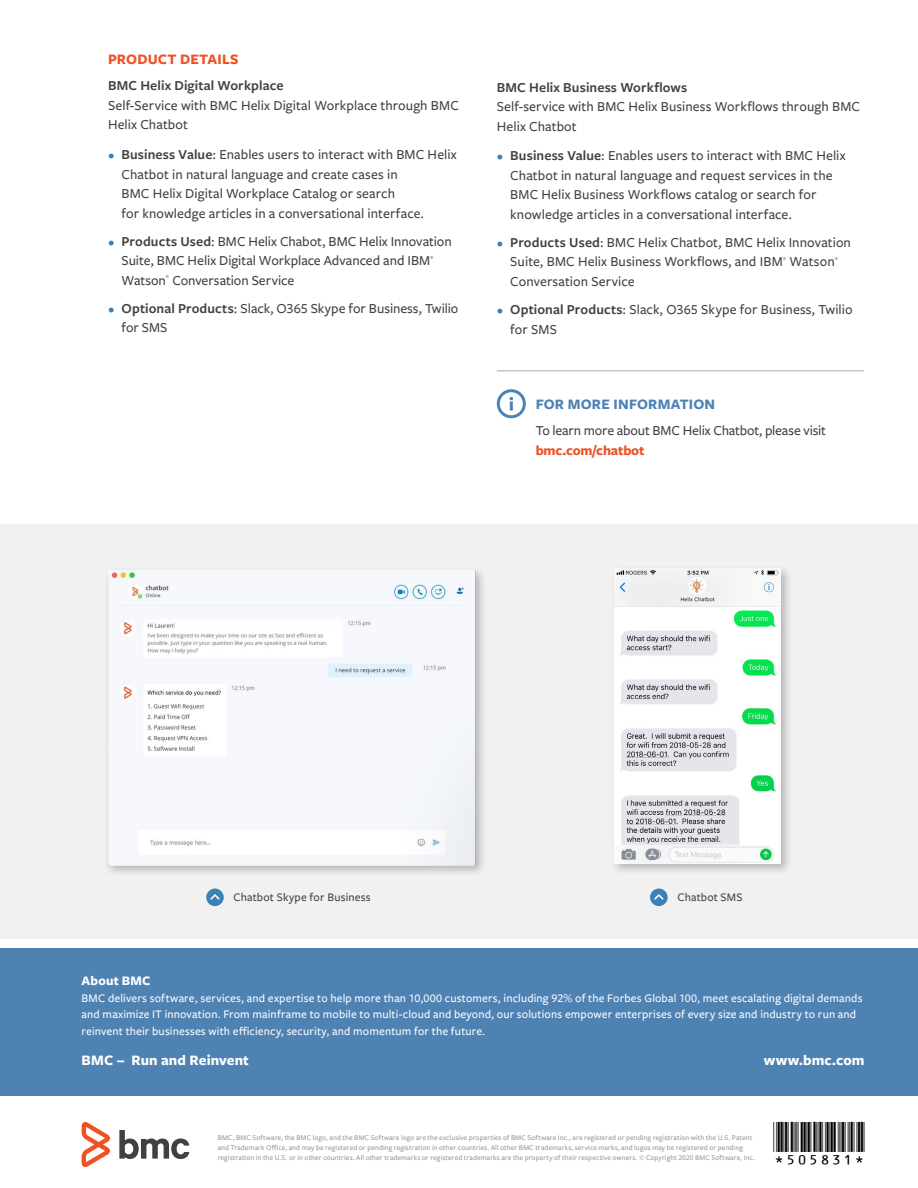
<style>
.page{position:relative;width:918px;height:1188px;background:#fff}
.page>*{position:absolute;margin:0;border:0;box-sizing:border-box;transform-origin:0 0}
.t1{font:30px "BC39 HI Tall HR";color:#000}
.t2{font:700 15px "Freight Sans Pro";letter-spacing:.005em;color:#fff}
.t3{font:700 15px "Freight Sans Pro";letter-spacing:.01em;color:#4d82b4}
.t4{font:700 15px "Freight Sans Pro";letter-spacing:.01em;color:#f05123}
.t5{font:500 14.25px/19.5px "Freight Sans Pro";letter-spacing:.005em;color:#414042}
.t6{font:600 14.25px "Freight Sans Pro";letter-spacing:.01em;color:#414042}
.t7{font:700 14.25px "Freight Sans Pro";letter-spacing:-.01em;color:#f05123}
.t8{font:700 13.5px "Freight Sans Pro";letter-spacing:.015em;color:#fff}
.t9{font:500 12px/16.5px "Freight Sans Pro";letter-spacing:.015em;color:#fff}
.t10{font:500 12px "Freight Sans Pro";letter-spacing:.015em;color:#414042}
.t11{font:500 7.5px/9.8px "Freight Sans Pro";letter-spacing:.01em;color:#939598}
.t12{font:500 4.65px "Freight Sans Pro";color:#414042}
.s1{font-weight:700;font-size:12.75px;color:#3a80b3}
.s2{font-weight:600}
</style>
<div class="page">
<div style="left:0;top:948px;width:918px;height:148px;background:#4e82b3"></div>
<svg style="left:119px;top:1130px;width:70px;height:29px"></svg>
<svg style="left:82px;top:1122px;width:28px;height:45px"></svg>
<div style="left:0;top:524px;width:918px;height:415px;background:#f1f1f2"></div>
<div style="left:103px;top:566px;width:384px;height:311px;background:#000;opacity:.25"></div>
<img style="left:108px;top:570px;width:368px;height:295px">
<div style="left:206px;top:889px;width:18px;height:17px;background:#3b82b4;border-radius:50%"></div>
<svg style="left:210px;top:894px;width:10px;height:6px"></svg>
<div style="left:650px;top:889px;width:18px;height:17px;background:#3b82b4;border-radius:50%"></div>
<svg style="left:654px;top:894px;width:10px;height:6px"></svg>
<div style="left:611px;top:564px;width:181px;height:312px;background:#000;opacity:.25"></div>
<img style="left:615px;top:569px;width:166px;height:295px">
<div style="left:497px;top:389px;width:29px;height:29px;border:3px solid #4d82b4;border-radius:50%"></div>
<svg style="left:510px;top:397px;width:3px;height:14px"></svg>
<hr style="left:497px;top:370px;width:367px;height:1px;background:#a8aaad">
<p class="t4" style="left:108px;top:49px;width:132px">PRODUCT DETAILS</p>
<p class="t6" style="left:108px;top:76px;width:177px">BMC Helix Digital Workplace</p>
<p class="t5" style="left:108px;top:95px;width:352px">Self-Service with BMC Helix Digital Workplace through BMC<br>Helix Chatbot</p>
<p class="t5" style="left:122px;top:144px;width:337px;text-indent:-14px"><span class="s1">•</span> <span class="s2">Business Value</span>: Enables users to interact with BMC Helix Chatbot in natural language and create cases in<br>BMC Helix Digital Workplace Catalog or search<br>for knowledge articles in a conversational interface.</p>
<p class="t5" style="left:108px;top:231px;width:345px;text-align:center"><span class="s1">•</span> <span class="s2">Products Used</span>: BMC Helix Chabot, BMC Helix Innovation<br>Suite, BMC Helix Digital Workplace Advanced and IBM</p>
<p class="t12" style="left:430px;top:254px;width:5px">®</p>
<p class="t5" style="left:122px;top:270px;width:46px">Watson</p>
<p class="t12" style="left:166px;top:274px;width:5px">®</p>
<p class="t5" style="left:172px;top:270px;width:123px">Conversation Service</p>
<p class="t5" style="left:122px;top:298px;width:338px;text-indent:-14px"><span class="s1">•</span> <span class="s2">Optional Products</span>: Slack, O365 Skype for Business, Twilio for SMS</p>
<p class="t6" style="left:497px;top:77px;width:192px">BMC Helix Business Workflows</p>
<p class="t5" style="left:497px;top:96px;width:365px">Self-service with BMC Helix Business Workflows through BMC<br>Helix Chatbot</p>
<p class="t5" style="left:510px;top:145px;width:337px;text-indent:-14px"><span class="s1">•</span> <span class="s2">Business Value</span>: Enables users to interact with BMC Helix Chatbot in natural language and request services in the BMC Helix Business Workflows catalog or search for knowledge articles in a conversational interface.</p>
<p class="t5" style="left:510px;top:232px;width:342px;text-indent:-14px"><span class="s1">•</span> <span class="s2">Products Used</span>: BMC Helix Chatbot, BMC Helix Innovation<br>Suite, BMC Helix Business Workflows, and IBM</p>
<p class="t12" style="left:783px;top:255px;width:5px">®</p>
<p class="t5" style="left:790px;top:252px;width:47px">Watson</p>
<p class="t12" style="left:835px;top:255px;width:5px">®</p>
<p class="t5" style="left:510px;top:271px;width:126px">Conversation Service</p>
<p class="t5" style="left:510px;top:299px;width:344px;text-indent:-14px"><span class="s1">•</span> <span class="s2">Optional Products</span>: Slack, O365 Skype for Business, Twilio for SMS</p>
<p class="t3" style="left:536px;top:394px;width:181px">FOR MORE INFORMATION</p>
<p class="t5" style="left:536px;top:420px;width:292px">To learn more about BMC Helix Chatbot, please visit</p>
<p class="t7" style="left:536px;top:440px;width:110px">bmc.com/chatbot</p>
<p class="t10" style="left:234px;top:889px;width:139px">Chatbot Skype for Business</p>
<p class="t10" style="left:677px;top:889px;width:67px">Chatbot SMS</p>
<p class="t8" style="left:82px;top:972px;width:71px">About BMC</p>
<p class="t9" style="left:82px;top:989px;width:783px">BMC delivers software, services, and expertise to help more than 10,000 customers, including 92% of the Forbes Global 100, meet escalating digital demands and maximize IT innovation. From mainframe to mobile to multi-cloud and beyond, our solutions empower enterprises of every size and industry to run and reinvent their businesses with efficiency, security, and momentum for the future.</p>
<p class="t2" style="left:82px;top:1050px;width:169px">BMC – Run and Reinvent</p>
<p class="t2" style="left:764px;top:1050px;width:102px">www.bmc.com</p>
<p class="t11" style="left:218px;top:1133px;width:539px">BMC, BMC Software, the BMC logo, and the BMC Software logo are the exclusive properties of BMC Software Inc., are registered or pending registration with the U.S. Patent and Trademark Office, and may be registered or pending registration in other countries. All other BMC trademarks, service marks, and logos may be registered or pending registration in the U.S. or in other countries. All other trademarks or registered trademarks are the property of their respective owners. © Copyright 2020 BMC Software, Inc.</p>
<h1 class="t1" style="left:774px;top:1114px;width:93px">*505831*</h1>
</div>
